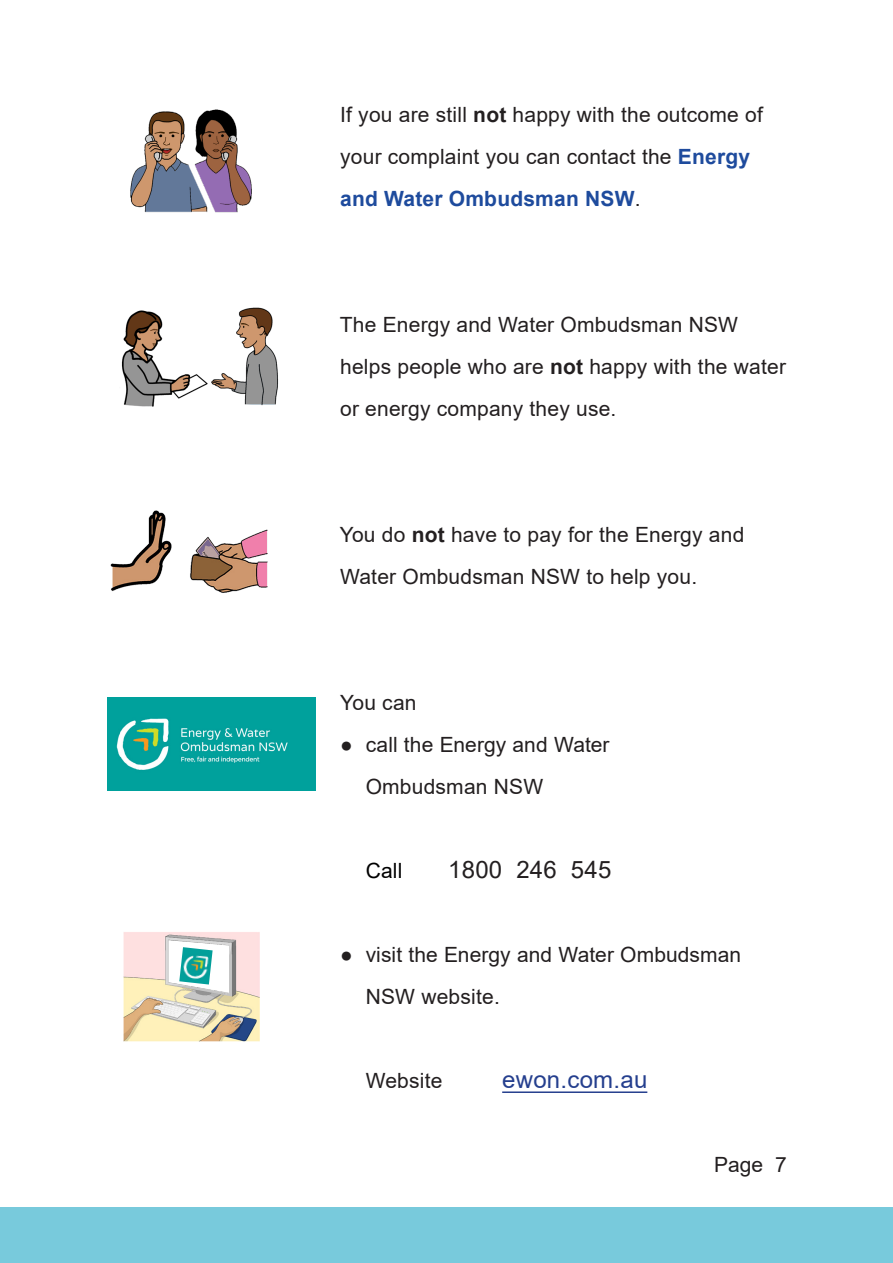
<style>
.page{position:relative;width:893px;height:1263px;background:#fff}
.page>*{position:absolute;margin:0;border:0;box-sizing:border-box;transform-origin:0 0}
.Bullet_indent{font:24px "Arial";letter-spacing:.01em;color:#253f8e}
.Bullet_indent-2{font:24px "Arial";letter-spacing:.01em;color:#231f20}
.Body{font:21px/42px "Arial";letter-spacing:.01em;color:#231f20}
.Bullet_indent-3{font:21px "Arial";letter-spacing:.01em;color:#231f20}
.Bullet_indent-4{font:21px "Arial";color:#000}
.s1{font-weight:700}
.s2{font-weight:700;color:#1e4b9d}
</style>
<div class="page">
<div style="left:0;top:1208px;width:893px;height:55px;background:#78cadc"></div>
<hr style="left:502px;top:1091px;width:145px;height:2px;background:#253f8e">
<img style="left:130px;top:109px;width:122px;height:104px">
<img style="left:121px;top:307px;width:157px;height:100px">
<img style="left:110px;top:510px;width:158px;height:83px">
<img style="left:108px;top:698px;width:208px;height:93px">
<img style="left:124px;top:932px;width:136px;height:109px">
<img style="left:179px;top:947px;width:34px;height:37px">
<p class="Body" style="left:340px;top:93px;width:424px">If you are still <span class="s1">not</span> happy with the outcome of your complaint you can contact the <span class="s2">Energy and Water Ombudsman NSW</span>.</p>
<p class="Body" style="left:340px;top:303px;width:448px">The Energy and Water Ombudsman NSW helps people who are <span class="s1">not</span> happy with the water or energy company they use.</p>
<p class="Body" style="left:340px;top:513px;width:406px">You do <span class="s1">not</span> have to pay for the Energy and<br>Water Ombudsman NSW to help you.</p>
<p class="Body" style="left:340px;top:681px;width:78px">You can</p>
<p class="Body" style="left:340px;top:723px;width:271px">● call the Energy and Water</p>
<p class="Bullet_indent-3" style="left:366px;top:772px;width:179px">Ombudsman NSW</p>
<p class="Bullet_indent-4" style="left:366px;top:856px;width:38px">Call</p>
<p class="Bullet_indent-2" style="left:448px;top:853px;width:165px">1800 246 545</p>
<p class="Body" style="left:340px;top:933px;width:402px">● visit the Energy and Water Ombudsman</p>
<p class="Bullet_indent-3" style="left:366px;top:982px;width:136px">NSW website.</p>
<p class="Bullet_indent-3" style="left:366px;top:1066px;width:78px">Website</p>
<p class="Bullet_indent" style="left:502px;top:1063px;width:147px">ewon.com.au</p>
<p class="Body" style="left:714px;top:1143px;width:74px">Page 7</p>
</div>
